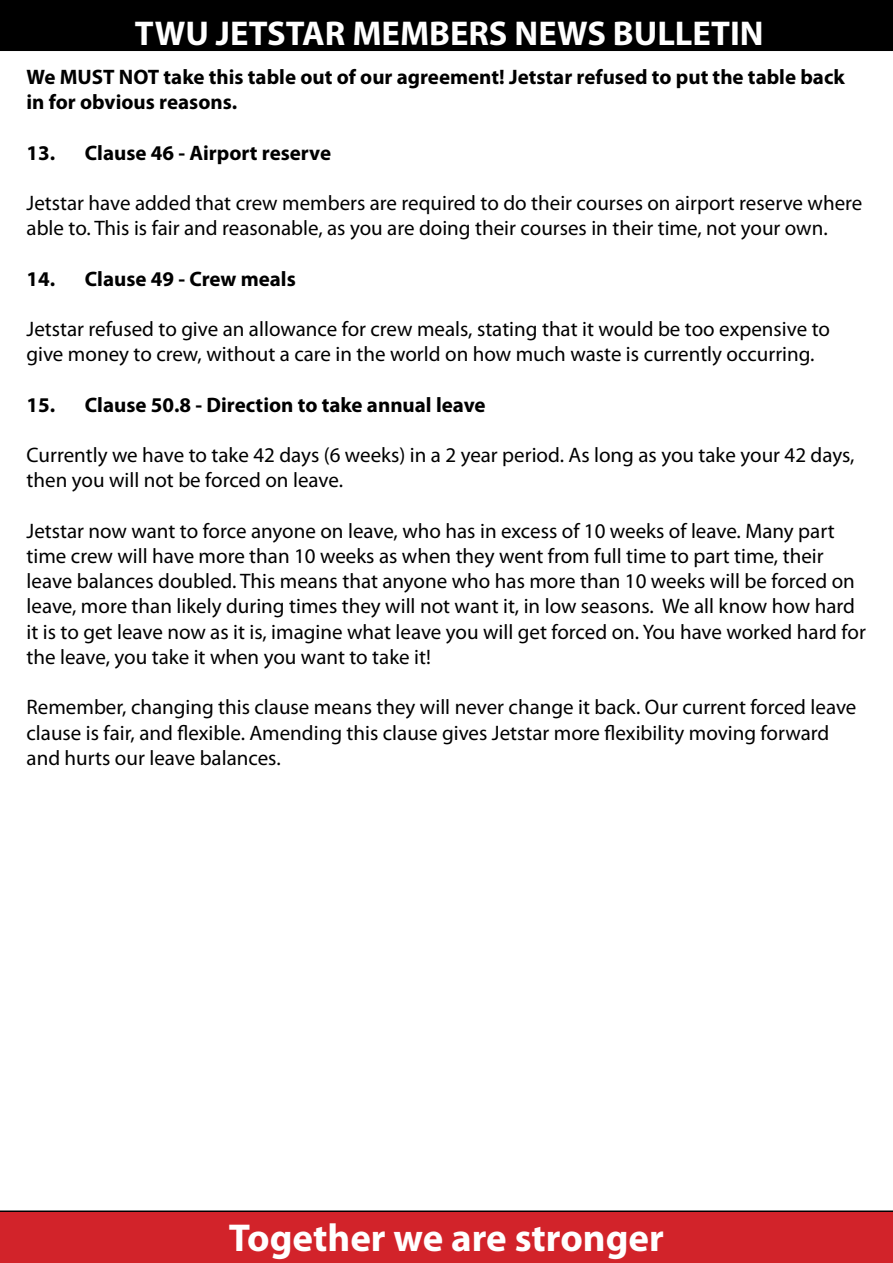
<style>
.page{position:relative;width:893px;height:1263px;background:#fff}
.page>*{position:absolute;margin:0;border:0;box-sizing:border-box;transform-origin:0 0}
.t1{font:700 39px "Myriad Pro";color:#fff}
.t2{font:700 34.5px "Myriad Pro";color:#fff}
.t3{font:21px/25.2px "Myriad Pro";color:#000}
.t4{font:700 21px/25.2px "Myriad Pro";color:#000}
</style>
<div class="page">
<div style="left:0;top:0;width:893px;height:51px;background:#000"></div>
<div style="left:0;top:1210px;width:893px;height:53px;background:#d2232a"></div>
<h2 class="t2" style="left:135px;top:11px;width:630px">TWU JETSTAR MEMBERS NEWS BULLETIN</h2>
<p class="t4" style="left:27px;top:64px;width:820px">We MUST NOT take this table out of our agreement! Jetstar refused to put the table back in for obvious reasons.</p>
<p class="t4" style="left:27px;top:139px;width:306px">13. Clause 46 - Airport reserve</p>
<p class="t3" style="left:27px;top:190px;width:837px">Jetstar have added that crew members are required to do their courses on airport reserve where able to. This is fair and reasonable, as you are doing their courses in their time, not your own.</p>
<p class="t4" style="left:27px;top:265px;width:271px">14. Clause 49 - Crew meals</p>
<p class="t3" style="left:27px;top:316px;width:805px">Jetstar refused to give an allowance for crew meals, stating that it would be too expensive to give money to crew, without a care in the world on how much waste is currently occurring.</p>
<p class="t4" style="left:27px;top:391px;width:460px">15. Clause 50.8 - Direction to take annual leave</p>
<p class="t3" style="left:27px;top:442px;width:829px">Currently we have to take 42 days (6 weeks) in a 2 year period. As long as you take your 42 days, then you will not be forced on leave.</p>
<p class="t3" style="left:27px;top:518px;width:841px">Jetstar now want to force anyone on leave, who has in excess of 10 weeks of leave. Many part time crew will have more than 10 weeks as when they went from full time to part time, their leave balances doubled. This means that anyone who has more than 10 weeks will be forced on leave, more than likely during times they will not want it, in low seasons. We all know how hard it is to get leave now as it is, imagine what leave you will get forced on. You have worked hard for the leave, you take it when you want to take it!</p>
<p class="t3" style="left:27px;top:694px;width:831px">Remember, changing this clause means they will never change it back. Our current forced leave clause is fair, and flexible. Amending this clause gives Jetstar more flexibility moving forward and hurts our leave balances.</p>
<h1 class="t1" style="left:229px;top:1212px;width:437px">Together we are stronger</h1>
</div>
